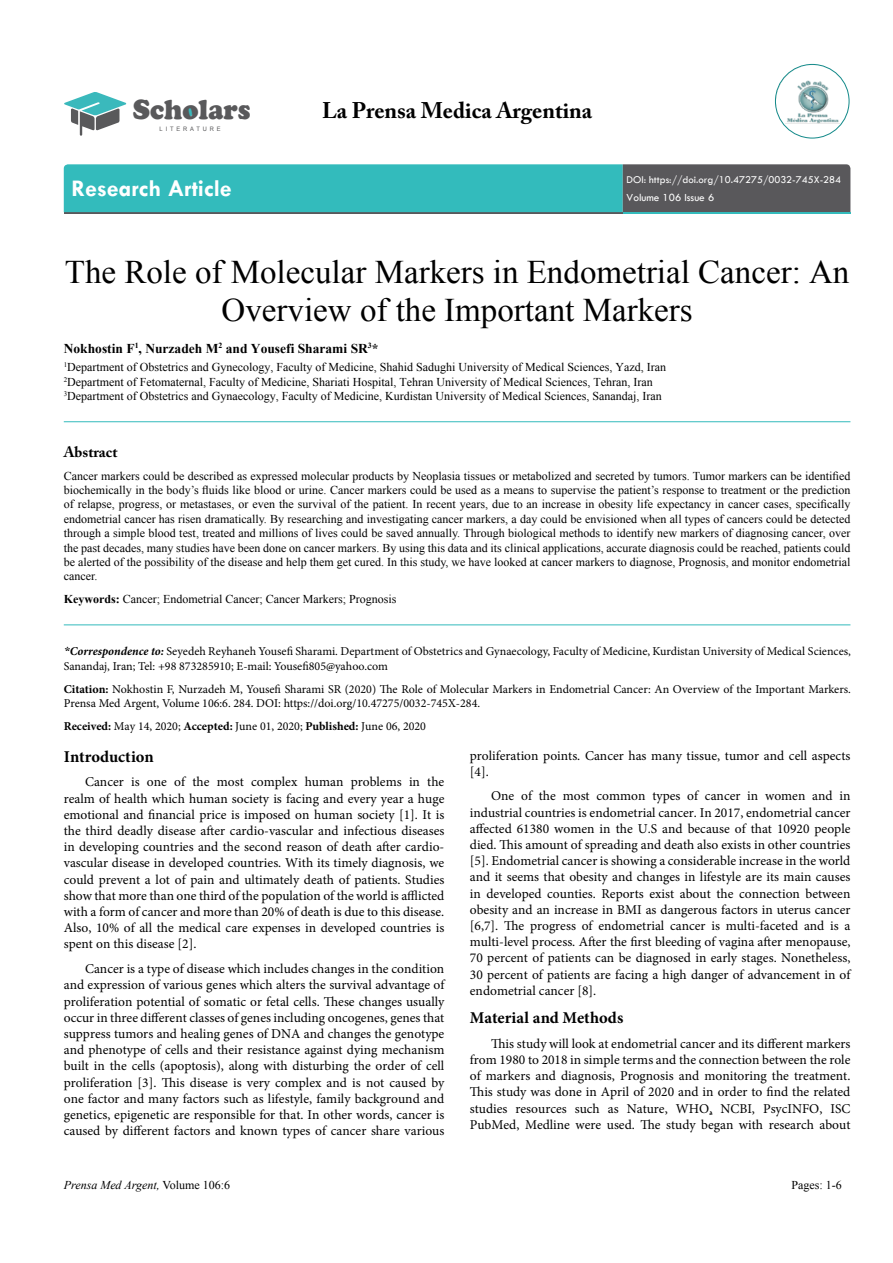
<style>
.page{position:relative;width:893px;height:1263px;background:#fff}
.page>*{position:absolute;margin:0;border:0;box-sizing:border-box;transform-origin:0 0}
.t1{font:33px/37.5px "Times New Roman";color:#000;text-align:center}
.t2{font:900 28.65px "Cooper";color:#59595b;scale:.94 1}
.t3{font:700 24px "Tw Cen";color:#fff}
.t4{font:700 22.5px "Adobe Caslon Pro";color:#000}
.t5{font:700 16.5px "Minion Pro";color:#000}
.t6{font:700 15px "Adobe Caslon Pro";color:#000}
.t7{font:13.5px/16.2px "Minion Pro";color:#000;text-align:justify}
.t8{font:700 13.5px "Times New Roman";color:#000}
.t9{font:12px/14.4px "Times New Roman";color:#000}
.t10{font:12px/14.4px "Minion Pro";color:#000}
.t11{font:italic 12px "Times New Roman";color:#000}
.t12{font:11.25px "Tw Cen";color:#fff}
.t13{font:10.8px "Tw Cen";color:#fff}
.t14{font:6.15px "Arial";letter-spacing:.5em;color:#59595b;scale:.94 1}
.s1{font-weight:700}
.s2{font-family:"Times New Roman";font-weight:700;font-style:italic}
.s3{font-weight:700;font-style:italic}
.s4{font-style:normal}
</style>
<div class="page">
<svg style="left:64px;top:164px;width:786px;height:49px;background:#3f9ea0"></svg>
<svg style="left:64px;top:92px;width:63px;height:44px"></svg>
<div style="left:185px;top:108px;width:8px;height:9px;background:#3ab9bc;border-radius:50%"></div>
<img style="left:776px;top:66px;width:72px;height:71px;border-radius:36px">
<div style="left:775px;top:64px;width:74px;height:74px;border:1px solid #128989;border-radius:50%"></div>
<hr style="left:64px;top:624px;width:786px;height:1px;background:#33bbbc">
<hr style="left:64px;top:421px;width:786px;height:1px;background:#33bbbc">
<h2 class="t2" style="left:133px;top:93px;width:127px">Scholars</h2>
<p class="t14" style="left:160px;top:124px;width:66px">LITERATURE</p>
<h3 class="t3" style="left:71px;top:174px;width:162px">Research Article</h3>
<h3 class="t4" style="left:322px;top:97px;width:272px">La Prensa Medica Argentina</h3>
<p class="t13" style="left:627px;top:173px;width:216px">DOI: https://doi.org/10.47275/0032-745X-284</p>
<p class="t12" style="left:627px;top:191px;width:89px">Volume 106 Issue 6</p>
<h1 class="t1" style="left:65px;top:253px;width:786px">The Role of Molecular Markers in Endometrial Cancer: An<br>Overview of the Important Markers</h1>
<p class="t8" style="left:64px;top:339px;width:316px">Nokhostin F<sup>1</sup>, Nurzadeh M<sup>2</sup> and Yousefi Sharami SR<sup>3</sup>*</p>
<p class="t9" style="left:64px;top:360px;width:604px"><sup>1</sup>Department of Obstetrics and Gynecology, Faculty of Medicine, Shahid Sadughi University of Medical Sciences, Yazd, Iran<br><sup>2</sup>Department of Fetomaternal, Faculty of Medicine, Shariati Hospital, Tehran University of Medical Sciences, Tehran, Iran<br><sup>3</sup>Department of Obstetrics and Gynaecology, Faculty of Medicine, Kurdistan University of Medical Sciences, Sanandaj, Iran</p>
<p class="t6" style="left:64px;top:443px;width:55px">Abstract</p>
<p class="t9" style="left:64px;top:468px;width:788px;text-align:justify">Cancer markers could be described as expressed molecular products by Neoplasia tissues or metabolized and secreted by tumors. Tumor markers can be identified biochemically in the body’s fluids like blood or urine. Cancer markers could be used as a means to supervise the patient’s response to treatment or the prediction of relapse, progress, or metastases, or even the survival of the patient. In recent years, due to an increase in obesity life expectancy in cancer cases, specifically endometrial cancer has risen dramatically. By researching and investigating cancer markers, a day could be envisioned when all types of cancers could be detected through a simple blood test, treated and millions of lives could be saved annually. Through biological methods to identify new markers of diagnosing cancer, over the past decades, many studies have been done on cancer markers. By using this data and its clinical applications, accurate diagnosis could be reached, patients could be alerted of the possibility of the disease and help them get cured. In this study, we have looked at cancer markers to diagnose, Prognosis, and monitor endometrial cancer.</p>
<p class="t9" style="left:64px;top:592px;width:334px"><span class="s1">Keywords:</span> Cancer; Endometrial Cancer; Cancer Markers; Prognosis</p>
<p class="t10" style="left:64px;top:644px;width:789px"><span class="s2">*</span><span class="s3">Correspondence to:</span> Seyedeh Reyhaneh Yousefi Sharami. Department of Obstetrics and Gynaecology, Faculty of Medicine, Kurdistan University of Medical Sciences,<br>Sanandaj, Iran; Tel: +98 873285910; E-mail: Yousefi805@yahoo.com</p>
<p class="t10" style="left:64px;top:681px;width:789px"><span class="s1">Citation:</span> Nokhostin F, Nurzadeh M, Yousefi Sharami SR (2020) The Role of Molecular Markers in Endometrial Cancer: An Overview of the Important Markers.<br>Prensa Med Argent, Volume 106:6. 284. DOI: https://doi.org/10.47275/0032-745X-284.</p>
<p class="t10" style="left:64px;top:719px;width:364px"><span class="s1">Received:</span> May 14, 2020; <span class="s1">Accepted:</span> June 01, 2020; <span class="s1">Published:</span> June 06, 2020</p>
<p class="t7" style="left:470px;top:747px;width:382px">proliferation points. Cancer has many tissue, tumor and cell aspects [4].</p>
<p class="t7" style="left:470px;top:788px;width:382px;text-indent:21px">One of the most common types of cancer in women and in industrial countries is endometrial cancer. In 2017, endometrial cancer affected 61380 women in the U.S and because of that 10920 people died. This amount of spreading and death also exists in other countries [5]. Endometrial cancer is showing a considerable increase in the world and it seems that obesity and changes in lifestyle are its main causes in developed counties. Reports exist about the connection between obesity and an increase in BMI as dangerous factors in uterus cancer [6,7]. The progress of endometrial cancer is multi-faceted and is a multi-level process. After the first bleeding of vagina after menopause, 70 percent of patients can be diagnosed in early stages. Nonetheless, 30 percent of patients are facing a high danger of advancement in of endometrial cancer [8].</p>
<p class="t5" style="left:470px;top:1006px;width:155px">Material and Methods</p>
<p class="t7" style="left:470px;top:1035px;width:382px;text-indent:21px">This study will look at endometrial cancer and its different markers from 1980 to 2018 in simple terms and the connection between the role of markers and diagnosis, Prognosis and monitoring the treatment.<br>This study was done in April of 2020 and in order to find the related studies resources such as Nature, WHO, NCBI, PsycINFO, ISC PubMed, Medline were used. The study began with research about</p>
<p class="t5" style="left:64px;top:745px;width:91px">Introduction</p>
<p class="t7" style="left:64px;top:774px;width:382px;text-indent:21px">Cancer is one of the most complex human problems in the realm of health which human society is facing and every year a huge emotional and financial price is imposed on human society [1]. It is the third deadly disease after cardio-vascular and infectious diseases in developing countries and the second reason of death after cardio&shy;vascular disease in developed countries. With its timely diagnosis, we could prevent a lot of pain and ultimately death of patients. Studies show that more than one third of the population of the world is afflicted with a form of cancer and more than 20% of death is due to this disease.<br>Also, 10% of all the medical care expenses in developed countries is spent on this disease [2].</p>
<p class="t7" style="left:64px;top:961px;width:382px;text-indent:21px">Cancer is a type of disease which includes changes in the condition and expression of various genes which alters the survival advantage of proliferation potential of somatic or fetal cells. These changes usually occur in three different classes of genes including oncogenes, genes that suppress tumors and healing genes of DNA and changes the genotype and phenotype of cells and their resistance against dying mechanism built in the cells (apoptosis), along with disturbing the order of cell proliferation [3]. This disease is very complex and is not caused by one factor and many factors such as lifestyle, family background and genetics, epigenetic are responsible for that. In other words, cancer is caused by different factors and known types of cancer share various</p>
<p class="t11" style="left:64px;top:1177px;width:168px">Prensa Med Argent, <span class="s4">Volume 106:6</span></p>
<p class="t9" style="left:791px;top:1178px;width:52px">Pages: 1-6</p>
</div>
